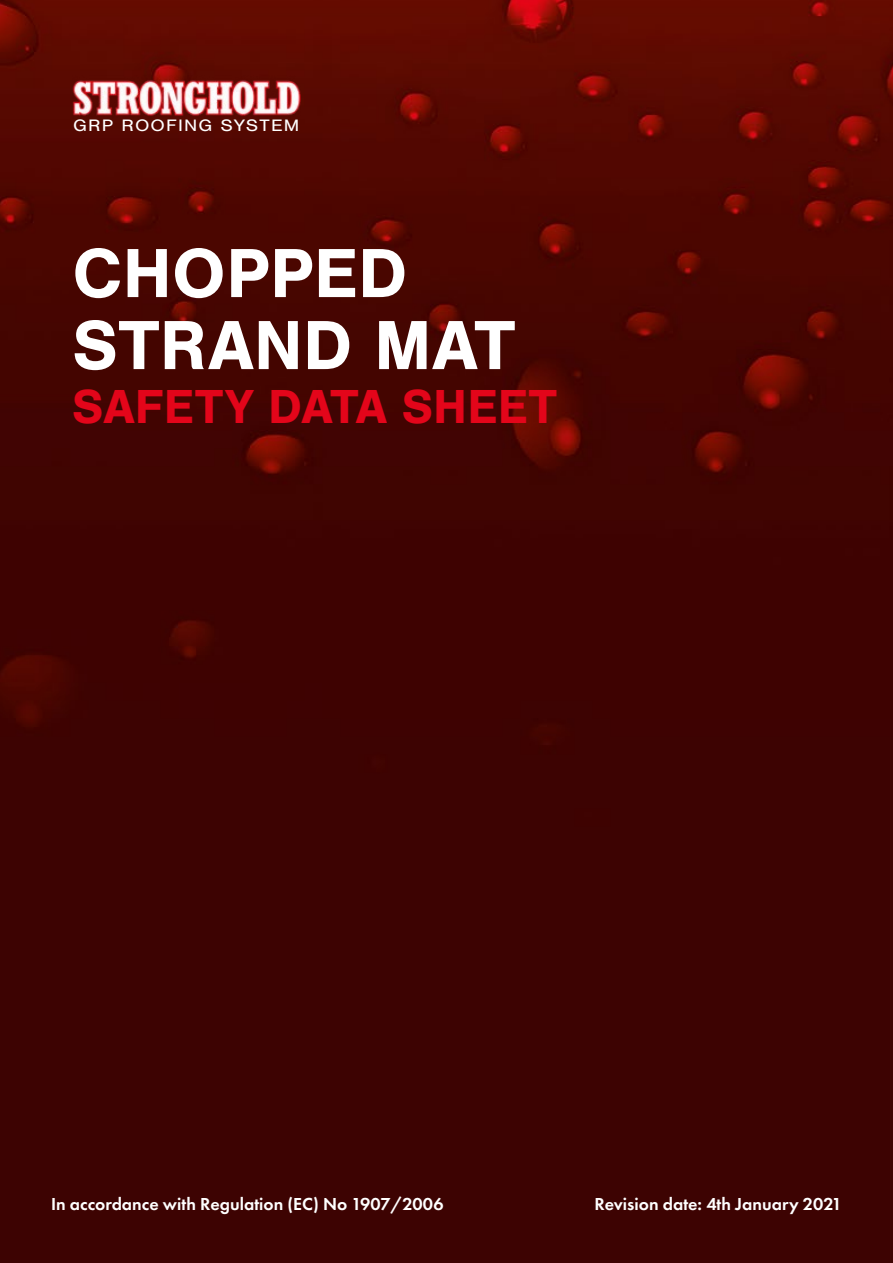
<style>
.page{position:relative;width:893px;height:1263px;background:#fff}
.page>*{position:absolute;margin:0;border:0;box-sizing:border-box;transform-origin:0 0}
.t1{font:700 72px/72px "Nimbus San";color:#fff}
.t2{font:700 49.5px "Nimbus San";color:#e3051a}
.t3{font:600 18px "Futura PT";color:#fff}
.t4{font:17.1px "Nimbus San";letter-spacing:.06em;color:#fff;scale:1.13 1}
</style>
<div class="page">
<img style="left:0;top:0;width:893px;height:1263px">
<img style="left:72px;top:76px;width:228px;height:43px">
<p class="t4" style="left:73px;top:116px;width:202px">GRP ROOFING SYSTEM</p>
<h1 class="t1" style="left:72px;top:238px;width:444px">CHOPPED<br>STRAND MAT</h1>
<h2 class="t2" style="left:72px;top:379px;width:486px">SAFETY DATA SHEET</h2>
<p class="t3" style="left:51px;top:1192px;width:394px">In accordance with Regulation (EC) No 1907/2006</p>
<p class="t3" style="left:594px;top:1192px;width:249px">Revision date: 4th January 2021</p>
</div>
